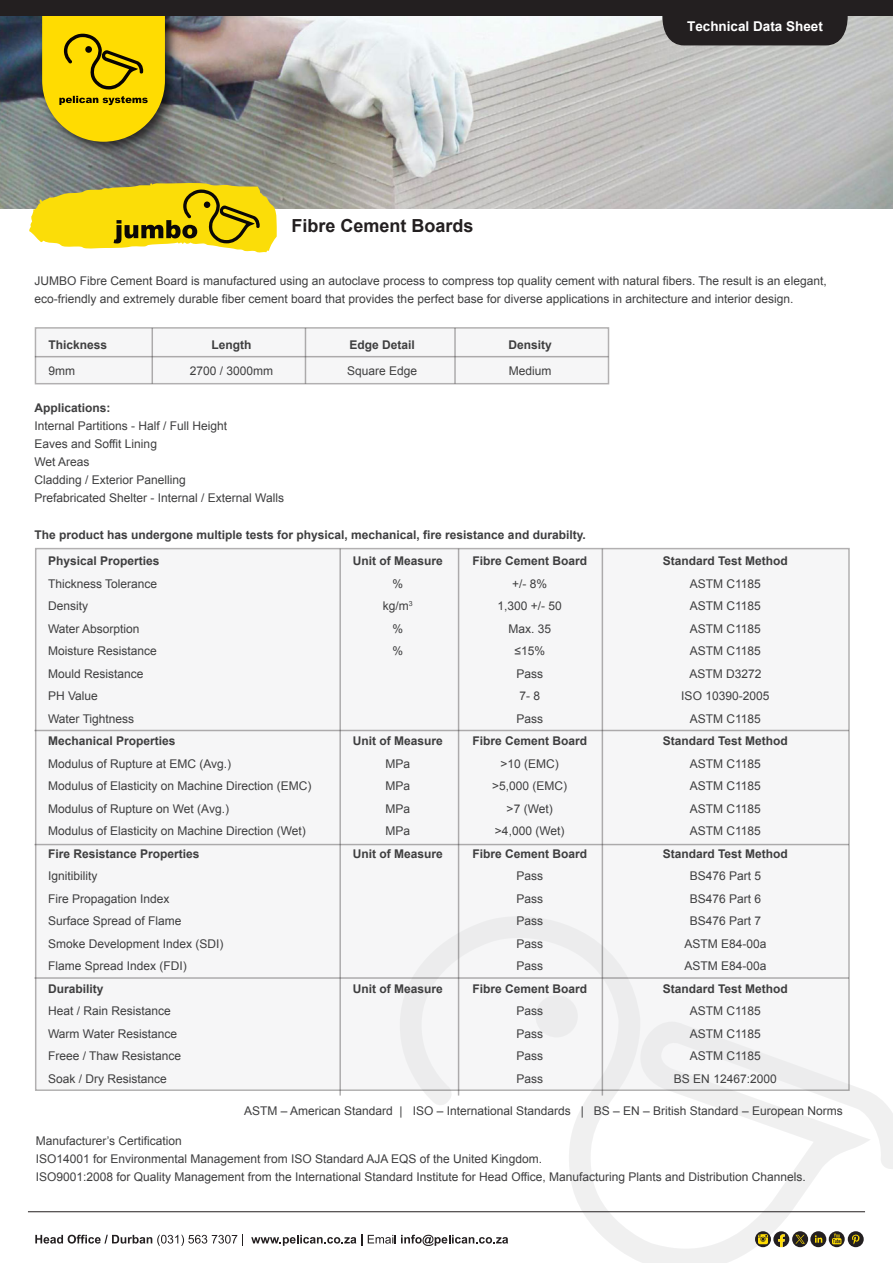
<style>
.page{position:relative;width:893px;height:1263px;background:#fff}
.page>*{position:absolute;margin:0;border:0;box-sizing:border-box;transform-origin:0 0}
.t1{font:700 18px "Arial";color:#231f20}
.t2{font:700 13.5px "Arial";color:#fff}
.t3{font:12px/22.5px "Arial";color:#3e3e3f}
.t4{font:700 12px "Arial";color:#3e3e3f}
</style>
<div class="page">
<svg style="left:400px;top:1085px;width:493px;height:178px"></svg>
<img style="left:0;top:15px;width:893px;height:194px">
<hr style="left:28px;top:1211px;width:837px;height:1px;background:#231f20">
<img style="left:33px;top:15px;width:149px;height:144px">
<svg style="left:42px;top:15px;width:123px;height:127px;background:#dabe0c"></svg>
<div style="left:0;top:0;width:893px;height:15px;background:#231f20"></div>
<svg style="left:35px;top:1235px;width:208px;height:11px"></svg>
<svg style="left:251px;top:1235px;width:111px;height:11px"></svg>
<svg style="left:368px;top:1235px;width:140px;height:11px"></svg>
<svg style="left:29px;top:182px;width:248px;height:71px;background:#d8c42f"></svg>
<svg style="left:755px;top:1231px;width:16px;height:16px"></svg>
<svg style="left:829px;top:1231px;width:16px;height:16px"></svg>
<svg style="left:832px;top:1238px;width:9px;height:6px"></svg>
<svg style="left:833px;top:1233px;width:7px;height:10px"></svg>
<div style="left:810px;top:1231px;width:16px;height:16px;background:#231f20;border-radius:50%"></div>
<svg style="left:815px;top:1235px;width:7px;height:8px"></svg>
<svg style="left:848px;top:1231px;width:16px;height:16px"></svg>
<svg style="left:852px;top:1234px;width:7px;height:10px"></svg>
<svg style="left:792px;top:1231px;width:16px;height:16px"></svg>
<svg style="left:758px;top:1231px;width:31px;height:16px"></svg>
<svg style="left:795px;top:1235px;width:10px;height:9px"></svg>
<svg style="left:658px;top:15px;width:194px;height:30px;background:#302c2d"></svg>
<svg style="left:35px;top:327px;width:574px;height:57px"></svg>
<hr style="left:152px;top:328px;width:1px;height:56px;background:#231f20">
<hr style="left:35px;top:356px;width:573px;height:1px;background:#231f20">
<hr style="left:305px;top:328px;width:1px;height:56px;background:#231f20">
<hr style="left:454px;top:328px;width:2px;height:56px;background:#231f20">
<div style="left:35px;top:548px;width:815px;height:543px;background:#f6f6f7"></div>
<hr style="left:339px;top:549px;width:2px;height:546px;background:#231f20">
<hr style="left:34px;top:730px;width:815px;height:1px;background:#231f20">
<hr style="left:34px;top:844px;width:815px;height:1px;background:#231f20">
<hr style="left:34px;top:977px;width:815px;height:2px;background:#231f20">
<hr style="left:602px;top:549px;width:1px;height:546px;background:#231f20">
<hr style="left:458px;top:549px;width:1px;height:546px;background:#231f20">
<h1 class="t1" style="left:291px;top:214px;width:184px">Fibre Cement Boards</h1>
<p class="t2" style="left:687px;top:18px;width:137px">Technical Data Sheet</p>
<p class="t3" style="left:34px;top:272px;width:794px;line-height:18px">JUMBO Fibre Cement Board is manufactured using an autoclave process to compress top quality cement with natural fibers. The result is an elegant, eco-friendly and extremely durable fiber cement board that provides the perfect base for diverse applications in architecture and interior design.</p>
<p class="t4" style="left:48px;top:337px;width:60px">Thickness</p>
<p class="t3" style="left:48px;top:359px;width:28px">9mm</p>
<p class="t4" style="left:211px;top:337px;width:41px">Length</p>
<p class="t3" style="left:190px;top:359px;width:85px">2700 / 3000mm</p>
<p class="t4" style="left:34px;top:400px;width:78px">Applications:</p>
<p class="t3" style="left:34px;top:417px;width:251px;line-height:18px">Internal Partitions - Half / Full Height<br>Eaves and Soffit Lining<br>Wet Areas<br>Cladding / Exterior Panelling<br>Prefabricated Shelter - Internal / External Walls</p>
<p class="t4" style="left:350px;top:337px;width:67px">Edge Detail</p>
<p class="t3" style="left:347px;top:359px;width:72px">Square Edge</p>
<p class="t4" style="left:509px;top:337px;width:45px">Density</p>
<p class="t3" style="left:509px;top:359px;width:44px">Medium</p>
<p class="t4" style="left:34px;top:527px;width:553px">The product has undergone multiple tests for physical, mechanical, fire resistance and durabilty.</p>
<p class="t4" style="left:663px;top:553px;width:127px">Standard Test Method</p>
<p class="t3" style="left:681px;top:572px;width:90px;text-align:center">ASTM C1185<br>ASTM C1185<br>ASTM C1185<br>ASTM C1185<br>ASTM D3272<br>ISO 10390-2005<br>ASTM C1185</p>
<p class="t4" style="left:663px;top:733px;width:127px">Standard Test Method</p>
<p class="t3" style="left:690px;top:752px;width:73px;text-align:justify">ASTM C1185<br>ASTM C1185<br>ASTM C1185<br>ASTM C1185</p>
<p class="t4" style="left:663px;top:845px;width:127px">Standard Test Method</p>
<p class="t3" style="left:684px;top:865px;width:84px;text-align:center">BS476 Part 5<br>BS476 Part 6<br>BS476 Part 7<br>ASTM E84-00a<br>ASTM E84-00a</p>
<p class="t4" style="left:663px;top:980px;width:127px">Standard Test Method</p>
<p class="t3" style="left:674px;top:1000px;width:104px;text-align:center">ASTM C1185<br>ASTM C1185<br>ASTM C1185<br>BS EN 12467:2000</p>
<p class="t3" style="left:244px;top:1099px;width:600px">ASTM – American Standard | ISO – International Standards | BS – EN – British Standard – European Norms</p>
<p class="t3" style="left:36px;top:1132px;width:772px;line-height:18px">Manufacturer’s Certification<br>ISO14001 for Environmental Management from ISO Standard AJA EQS of the United Kingdom.<br>ISO9001:2008 for Quality Management from the International Standard Institute for Head Office, Manufacturing Plants and Distribution Channels.</p>
<p class="t4" style="left:353px;top:553px;width:92px">Unit of Measure</p>
<p class="t3" style="left:383px;top:572px;width:31px;text-align:center">% kg/m<sup>3 </sup>%<br>%</p>
<p class="t4" style="left:472px;top:553px;width:116px">Fibre Cement Board</p>
<p class="t3" style="left:497px;top:572px;width:66px;text-align:center">+/- 8%<br>1,300 +/- 50<br>Max. 35 ≤15%<br>Pass<br>7- 8<br>Pass</p>
<p class="t4" style="left:472px;top:733px;width:116px">Fibre Cement Board</p>
<p class="t3" style="left:492px;top:752px;width:77px;text-align:center">&gt;10 (EMC) &gt;5,000 (EMC) &gt;7 (Wet) &gt;4,000 (Wet)</p>
<p class="t4" style="left:472px;top:845px;width:116px">Fibre Cement Board</p>
<p class="t3" style="left:516px;top:865px;width:28px;text-align:justify">Pass Pass Pass Pass Pass</p>
<p class="t4" style="left:472px;top:980px;width:116px">Fibre Cement Board</p>
<p class="t3" style="left:516px;top:1000px;width:28px;text-align:justify">Pass Pass Pass Pass</p>
<p class="t4" style="left:48px;top:553px;width:113px">Physical Properties</p>
<p class="t3" style="left:48px;top:572px;width:111px">Thickness Tolerance<br>Density<br>Water Absorption<br>Moisture Resistance<br>Mould Resistance<br>PH Value<br>Water Tightness</p>
<p class="t4" style="left:48px;top:733px;width:129px">Mechanical Properties</p>
<p class="t3" style="left:48px;top:752px;width:265px">Modulus of Rupture at EMC (Avg.)<br>Modulus of Elasticity on Machine Direction (EMC)<br>Modulus of Rupture on Wet (Avg.)<br>Modulus of Elasticity on Machine Direction (Wet)</p>
<p class="t4" style="left:48px;top:845px;width:153px">Fire Resistance Properties</p>
<p class="t3" style="left:48px;top:865px;width:177px">Ignitibility<br>Fire Propagation Index<br>Surface Spread of Flame<br>Smoke Development Index (SDI)<br>Flame Spread Index (FDI)</p>
<p class="t4" style="left:48px;top:980px;width:57px">Durability</p>
<p class="t3" style="left:48px;top:1000px;width:135px">Heat / Rain Resistance<br>Warm Water Resistance<br>Freee / Thaw Resistance<br>Soak / Dry Resistance</p>
<p class="t4" style="left:353px;top:733px;width:92px">Unit of Measure</p>
<p class="t3" style="left:386px;top:752px;width:26px;text-align:justify">MPa MPa MPa MPa</p>
<p class="t4" style="left:353px;top:845px;width:92px">Unit of Measure</p>
<p class="t4" style="left:353px;top:980px;width:92px">Unit of Measure</p>
</div>
